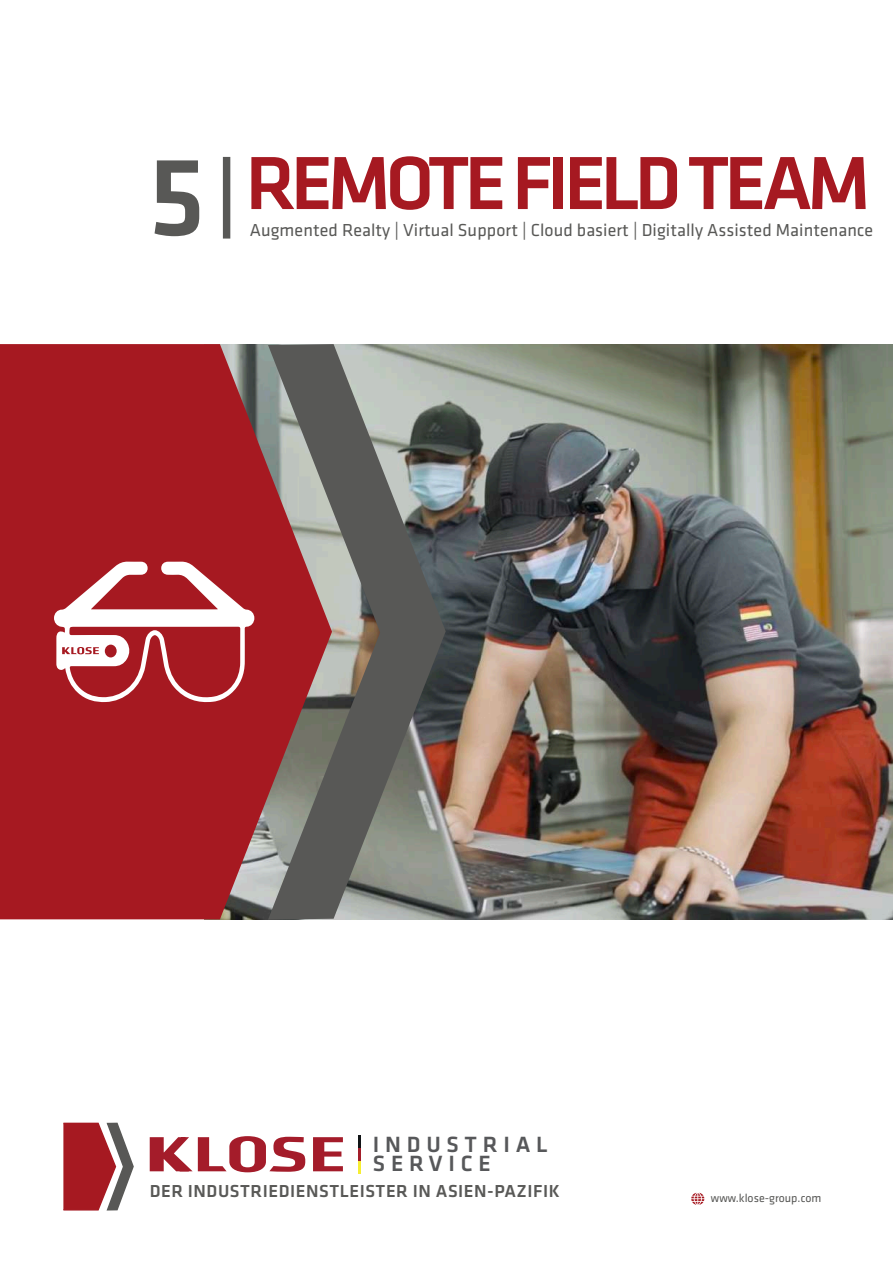
<style>
.page{position:relative;width:893px;height:1263px;background:#fff}
.page>*{position:absolute;margin:0;border:0;box-sizing:border-box;transform-origin:0 0}
.t1{font:500 78px "Klavika";letter-spacing:-.07em;color:#a61921}
.t2{font:500 22.95px/19px "Klavika";letter-spacing:.25em;color:#57585a}
.t3{font:18px "Klavika";letter-spacing:.005em;color:#585856}
.t4{font:500 18px "Klavika";letter-spacing:.03em;color:#595957}
.t5{font:12px "Klavika";color:#585856}
.s1{font-size:115.5px;color:#585856}
</style>
<div class="page">
<img style="left:204px;top:344px;width:689px;height:576px">
<div style="left:0;top:344px;width:268px;height:575px;background:#a61921"></div>
<svg style="left:268px;top:344px;width:178px;height:576px;background:#7f726f"></svg>
<div style="left:223px;top:157px;width:7px;height:82px;background:#585856"></div>
<svg style="left:54px;top:561px;width:200px;height:142px"></svg>
<svg style="left:63px;top:1122px;width:71px;height:89px"></svg>
<svg style="left:150px;top:1136px;width:193px;height:36px"></svg>
<svg style="left:358px;top:1135px;width:2px;height:39px"></svg>
<svg style="left:691px;top:1193px;width:13px;height:12px"></svg>
<h1 class="t1" style="left:148px;top:141px;width:725px"><span class="s1">5</span> REMOTE FIELD TEAM</h1>
<p class="t3" style="left:250px;top:221px;width:625px">Augmented Realty | Virtual Support | Cloud basiert | Digitally Assisted Maintenance</p>
<p class="t2" style="left:373px;top:1135px;width:176px">INDUSTRIAL<br>SERVICE</p>
<p class="t4" style="left:150px;top:1181px;width:412px">DER INDUSTRIEDIENSTLEISTER IN ASIEN-PAZIFIK</p>
<p class="t5" style="left:711px;top:1191px;width:112px">www.klose-group.com</p>
</div>
